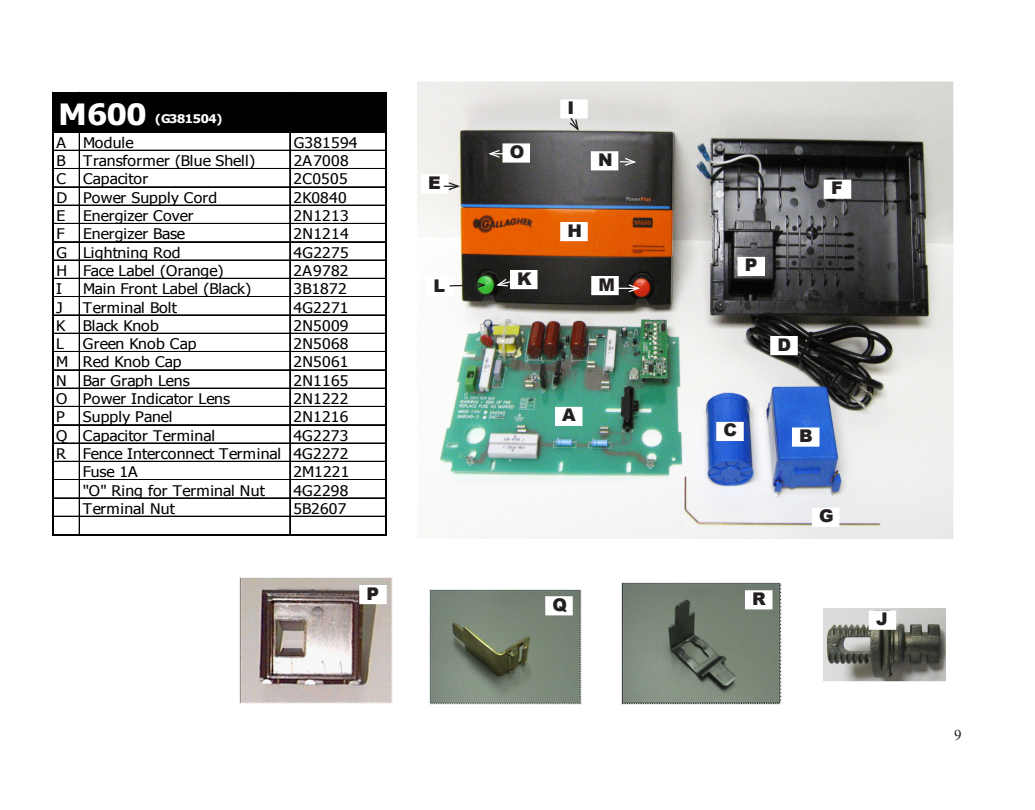
<style>
.page{position:relative;width:1035px;height:810px;background:#fff}
.page>*{position:absolute;margin:0;border:0;box-sizing:border-box;transform-origin:0 0}
.t1{font:700 29.25px "Tahoma";color:#fff;scale:1.08 1}
.t2{font:900 17.5px "Arial";color:#231f20}
.t3{font:15px "Times New Roman";color:#231f20}
.t4{font:14.62px "Tahoma";letter-spacing:.015em;color:#000;scale:1.08 1}
.t5{font:14.62px "Tahoma";letter-spacing:-.005em;color:#000;scale:1.08 1}
.t6{font:14.62px "Tahoma";letter-spacing:-.02em;color:#000;scale:1.08 1}
.t7{font:14.62px "Tahoma";letter-spacing:-.01em;color:#000;scale:1.08 1}
.t8{font:14.62px "Tahoma";letter-spacing:-.025em;color:#000;scale:1.08 1}
.t9{font:700 11.88px "Tahoma";letter-spacing:-.02em;color:#fff;scale:1.08 1}
</style>
<div class="page">
<img style="left:418px;top:81px;width:535px;height:457px">
<img style="left:240px;top:577px;width:152px;height:127px">
<img style="left:429px;top:589px;width:153px;height:115px">
<img style="left:622px;top:583px;width:160px;height:121px">
<div style="left:560px;top:99px;width:28px;height:20px;background:#fff;border:2px solid #fff"></div>
<div style="left:502px;top:143px;width:28px;height:20px;background:#fff;border:2px solid #fff"></div>
<div style="left:421px;top:174px;width:27px;height:20px;background:#fff"></div>
<div style="left:560px;top:222px;width:28px;height:19px;background:#fff;border:2px solid #fff"></div>
<div style="left:426px;top:278px;width:28px;height:19px;background:#fff"></div>
<div style="left:510px;top:270px;width:28px;height:19px;background:#fff"></div>
<div style="left:591px;top:276px;width:28px;height:19px;background:#fff;border:2px solid #fff"></div>
<div style="left:738px;top:257px;width:27px;height:19px;background:#fff"></div>
<div style="left:824px;top:180px;width:27px;height:19px;background:#fff;border:2px solid #fff"></div>
<div style="left:770px;top:336px;width:28px;height:19px;background:#fff;border:2px solid #fff"></div>
<div style="left:792px;top:428px;width:27px;height:19px;background:#fff;border:2px solid #fff"></div>
<div style="left:716px;top:422px;width:28px;height:19px;background:#fff;border:2px solid #fff"></div>
<div style="left:812px;top:508px;width:27px;height:19px;background:#fff"></div>
<div style="left:555px;top:407px;width:27px;height:19px;background:#fff"></div>
<div style="left:359px;top:585px;width:28px;height:19px;background:#fff;border:2px solid #fff"></div>
<div style="left:545px;top:596px;width:28px;height:19px;background:#fff;border:2px solid #fff"></div>
<div style="left:745px;top:590px;width:27px;height:19px;background:#fff;border:2px solid #fff"></div>
<div style="left:591px;top:151px;width:27px;height:19px;background:#fff;border:2px solid #fff"></div>
<svg style="left:444px;top:181px;width:18px;height:10px"></svg>
<svg style="left:487px;top:149px;width:18px;height:10px"></svg>
<svg style="left:568px;top:116px;width:12px;height:16px"></svg>
<svg style="left:620px;top:157px;width:18px;height:10px"></svg>
<svg style="left:448px;top:280px;width:40px;height:10px"></svg>
<svg style="left:494px;top:278px;width:20px;height:9px"></svg>
<svg style="left:616px;top:283px;width:26px;height:10px"></svg>
<div style="left:53px;top:93px;width:334px;height:39px;background:#000"></div>
<hr style="left:52px;top:92px;width:2px;height:444px;background:#000">
<hr style="left:79px;top:133px;width:1px;height:401px;background:#000">
<hr style="left:290px;top:133px;width:1px;height:401px;background:#000">
<hr style="left:385px;top:94px;width:2px;height:442px;background:#000">
<hr style="left:54px;top:92px;width:333px;height:2px;background:#000">
<hr style="left:54px;top:130px;width:333px;height:3px;background:#000">
<hr style="left:54px;top:150px;width:331px;height:1px;background:#000">
<hr style="left:54px;top:168px;width:331px;height:1px;background:#000">
<hr style="left:54px;top:187px;width:331px;height:1px;background:#000">
<hr style="left:54px;top:205px;width:331px;height:1px;background:#000">
<hr style="left:54px;top:223px;width:331px;height:1px;background:#000">
<hr style="left:54px;top:241px;width:331px;height:1px;background:#000">
<hr style="left:54px;top:242px;width:331px;height:1px;background:#000">
<hr style="left:54px;top:260px;width:331px;height:1px;background:#000">
<hr style="left:54px;top:278px;width:331px;height:1px;background:#000">
<hr style="left:54px;top:296px;width:331px;height:1px;background:#000">
<hr style="left:54px;top:297px;width:331px;height:1px;background:#000">
<hr style="left:54px;top:315px;width:331px;height:1px;background:#000">
<hr style="left:54px;top:333px;width:331px;height:1px;background:#000">
<hr style="left:54px;top:351px;width:331px;height:1px;background:#000">
<hr style="left:54px;top:370px;width:331px;height:1px;background:#000">
<hr style="left:54px;top:388px;width:331px;height:1px;background:#000">
<hr style="left:54px;top:406px;width:331px;height:1px;background:#000">
<hr style="left:54px;top:424px;width:331px;height:1px;background:#000">
<hr style="left:54px;top:425px;width:331px;height:1px;background:#000">
<hr style="left:54px;top:443px;width:331px;height:1px;background:#000">
<hr style="left:54px;top:461px;width:331px;height:1px;background:#000">
<hr style="left:54px;top:479px;width:331px;height:1px;background:#000">
<hr style="left:54px;top:480px;width:331px;height:1px;background:#000">
<hr style="left:54px;top:498px;width:331px;height:1px;background:#000">
<hr style="left:54px;top:516px;width:331px;height:1px;background:#000">
<hr style="left:54px;top:534px;width:333px;height:2px;background:#000">
<img style="left:823px;top:608px;width:123px;height:74px">
<div style="left:869px;top:611px;width:27px;height:19px;background:#fff;border:2px solid #fff"></div>
<p class="t1" style="left:58px;top:93px;width:83px">M600</p>
<p class="t9" style="left:155px;top:111px;width:64px">(G381504)</p>
<p class="t4" style="left:56px;top:133px;width:73px">A Module</p>
<p class="t4" style="left:294px;top:133px;width:61px">G381594</p>
<p class="t4" style="left:56px;top:151px;width:186px">B Transformer (Blue Shell)</p>
<p class="t4" style="left:294px;top:151px;width:52px">2A7008</p>
<p class="t5" style="left:56px;top:169px;width:86px">C Capacitor</p>
<p class="t4" style="left:294px;top:169px;width:52px">2C0505</p>
<p class="t4" style="left:56px;top:188px;width:150px">D Power Supply Cord</p>
<p class="t4" style="left:294px;top:188px;width:51px">2K0840</p>
<p class="t4" style="left:56px;top:206px;width:128px">E Energizer Cover</p>
<p class="t4" style="left:294px;top:206px;width:52px">2N1213</p>
<p class="t4" style="left:56px;top:224px;width:9px">F</p>
<p class="t5" style="left:83px;top:224px;width:96px">Energizer Base</p>
<p class="t4" style="left:294px;top:224px;width:52px">2N1214</p>
<p class="t4" style="left:56px;top:243px;width:117px">G Lightning Rod</p>
<p class="t4" style="left:294px;top:243px;width:52px">4G2275</p>
<p class="t7" style="left:56px;top:261px;width:156px">H Face Label (Orange)</p>
<p class="t4" style="left:294px;top:261px;width:52px">2A9782</p>
<p class="t4" style="left:56px;top:279px;width:7px">I</p>
<p class="t6" style="left:83px;top:279px;width:157px">Main Front Label (Black)</p>
<p class="t4" style="left:294px;top:279px;width:51px">3B1872</p>
<p class="t4" style="left:56px;top:297px;width:8px">J</p>
<p class="t4" style="left:83px;top:297px;width:89px">Terminal Bolt</p>
<p class="t4" style="left:294px;top:297px;width:52px">4G2271</p>
<p class="t8" style="left:56px;top:316px;width:97px">K Black Knob</p>
<p class="t4" style="left:294px;top:316px;width:52px">2N5009</p>
<p class="t4" style="left:56px;top:334px;width:9px">L</p>
<p class="t4" style="left:83px;top:334px;width:107px">Green Knob Cap</p>
<p class="t4" style="left:294px;top:334px;width:52px">2N5068</p>
<p class="t4" style="left:56px;top:352px;width:118px">M Red Knob Cap</p>
<p class="t4" style="left:293px;top:352px;width:52px">2N5061</p>
<p class="t4" style="left:56px;top:371px;width:125px">N Bar Graph Lens</p>
<p class="t4" style="left:293px;top:371px;width:52px">2N1165</p>
<p class="t4" style="left:56px;top:389px;width:163px">O Power Indicator Lens</p>
<p class="t4" style="left:293px;top:389px;width:52px">2N1222</p>
<p class="t4" style="left:56px;top:407px;width:109px">P Supply Panel</p>
<p class="t4" style="left:293px;top:407px;width:52px">2N1216</p>
<p class="t4" style="left:56px;top:426px;width:149px">Q Capacitor Terminal</p>
<p class="t4" style="left:293px;top:426px;width:52px">4G2273</p>
<p class="t4" style="left:56px;top:444px;width:272px">R Fence Interconnect Terminal 4G2272</p>
<p class="t4" style="left:83px;top:462px;width:52px">Fuse 1A</p>
<p class="t4" style="left:293px;top:462px;width:53px">2M1221</p>
<p class="t4" style="left:83px;top:480px;width:170px">"O" Ring for Terminal Nut</p>
<p class="t4" style="left:293px;top:480px;width:52px">4G2298</p>
<p class="t4" style="left:83px;top:499px;width:87px">Terminal Nut</p>
<p class="t4" style="left:293px;top:499px;width:51px">5B2607</p>
<p class="t2" style="left:367px;top:581px;width:14px">P</p>
<p class="t2" style="left:428px;top:170px;width:14px">E</p>
<p class="t2" style="left:434px;top:273px;width:13px">L</p>
<p class="t2" style="left:510px;top:139px;width:16px">O</p>
<p class="t2" style="left:568px;top:95px;width:8px">I</p>
<p class="t2" style="left:598px;top:147px;width:16px">N</p>
<p class="t2" style="left:568px;top:218px;width:16px">H</p>
<p class="t2" style="left:517px;top:266px;width:16px">K</p>
<p class="t2" style="left:599px;top:272px;width:18px">M</p>
<p class="t2" style="left:562px;top:403px;width:15px">A</p>
<p class="t2" style="left:745px;top:253px;width:14px">P</p>
<p class="t2" style="left:778px;top:332px;width:15px">D</p>
<p class="t2" style="left:831px;top:175px;width:13px">F</p>
<p class="t2" style="left:724px;top:418px;width:15px">C</p>
<p class="t2" style="left:799px;top:423px;width:15px">B</p>
<p class="t2" style="left:819px;top:503px;width:16px">G</p>
<p class="t2" style="left:553px;top:592px;width:16px">Q</p>
<p class="t2" style="left:752px;top:586px;width:15px">R</p>
<p class="t2" style="left:876px;top:606px;width:13px">J</p>
<p class="t3" style="left:954px;top:724px;width:9px">9</p>
</div>
